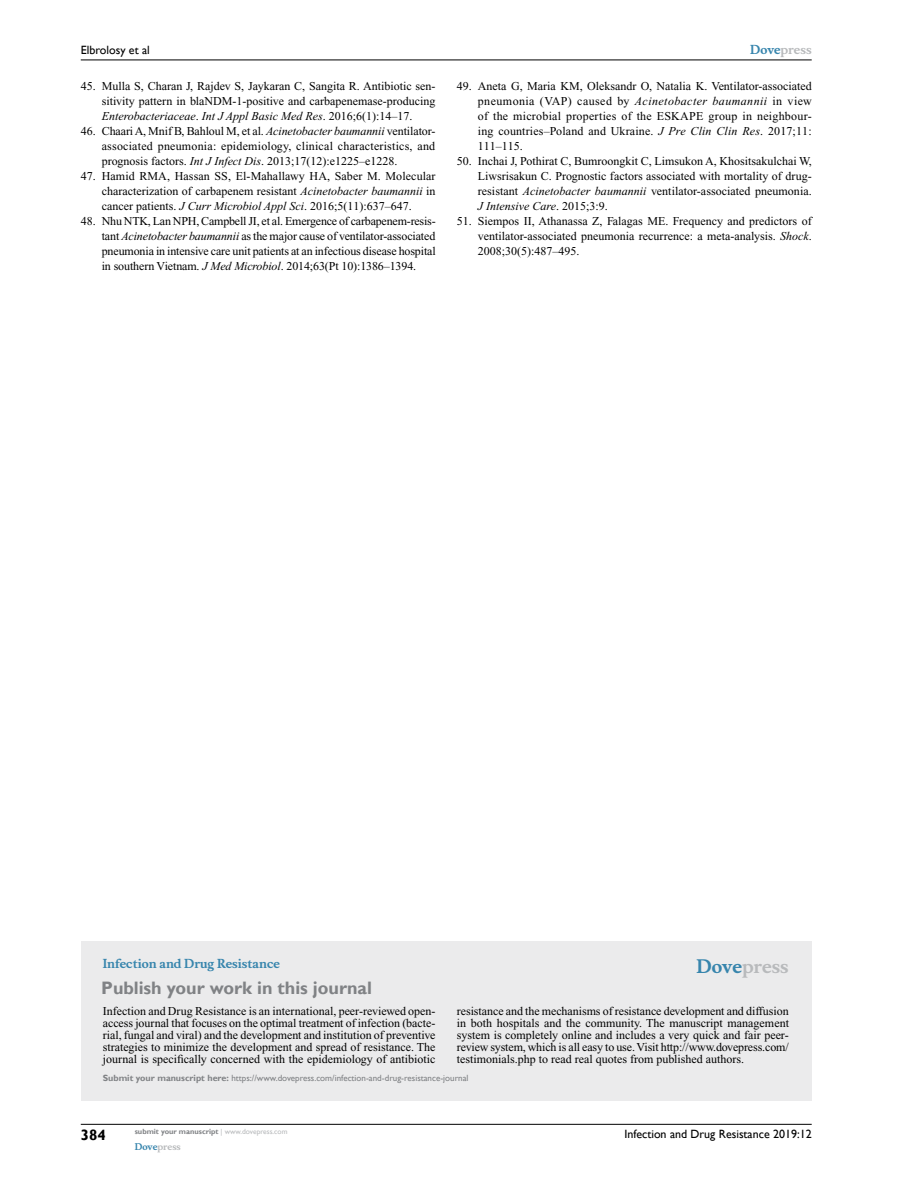
<style>
.page{position:relative;width:918px;height:1188px;background:#fff}
.page>*{position:absolute;margin:0;border:0;box-sizing:border-box;transform-origin:0 0}
.t1{font:700 18px "Gill Sans";color:#808285}
.t2{font:700 18px "Musee";color:#b8babc}
.t3{font:700 15px "Gill Sans";color:#000}
.t4{font:12px/15px "Times New Roman";color:#000;text-align:justify}
.t5{font:12px "Gill Sans";color:#000}
.t6{font:700 12px "Musee";color:#3785ad}
.t7{font:700 12px "Musee";color:#b8babc}
.t8{font:9px "Gill Sans";color:#808285}
.t9{font:700 9px "Musee";color:#b8babc}
.t10{font:700 7.5px "Gill Sans";color:#808285}
.s1{font-style:italic}
.s2{color:#3785ad}
.s3{font-weight:700}
.s4{font-weight:400;color:#b8babc}
</style>
<div class="page">
<div style="left:81px;top:941px;width:731px;height:160px;background:#ebebec"></div>
<hr style="left:81px;top:1124px;width:731px;height:1px;background:#000">
<hr style="left:81px;top:60px;width:731px;height:1px;background:#000">
<p class="t5" style="left:81px;top:43px;width:71px">Elbrolosy et al</p>
<p class="t4" style="left:102px;top:79px;width:335px;text-indent:-21px">45. Mulla S, Charan J, Rajdev S, Jaykaran C, Sangita R. Antibiotic sen&shy;sitivity pattern in blaNDM-1-positive and carbapenemase-producing <span class="s1">Enterobacteriaceae</span>. <span class="s1">Int J Appl Basic Med Res</span>. 2016;6(1):14–17.</p>
<p class="t4" style="left:102px;top:124px;width:335px;text-indent:-21px">46. Chaari A, Mnif B, Bahloul M, et al. <span class="s1">Acinetobacter baumannii</span> ventilator&shy;associated pneumonia: epidemiology, clinical characteristics, and prognosis factors. <span class="s1">Int J Infect Dis</span>. 2013;17(12):e1225–e1228.</p>
<p class="t4" style="left:102px;top:169px;width:335px;text-indent:-21px">47. Hamid RMA, Hassan SS, El-Mahallawy HA, Saber M. Molecular characterization of carbapenem resistant <span class="s1">Acinetobacter baumannii</span> in cancer patients. <span class="s1">J Curr Microbiol Appl Sci</span>. 2016;5(11):637–647.</p>
<p class="t4" style="left:102px;top:214px;width:336px;text-indent:-21px">48. Nhu NTK, Lan NPH, Campbell JI, et al. Emergence of carbapenem-resis&shy;tant <span class="s1">Acinetobacter baumannii</span> as the major cause of ventilator-associated pneumonia in intensive care unit patients at an infectious disease hospital in southern Vietnam. <span class="s1">J Med Microbiol</span>. 2014;63(Pt 10):1386–1394.</p>
<p class="t7" style="left:750px;top:43px;width:63px"><span class="s2">Dove</span>press</p>
<p class="t4" style="left:478px;top:79px;width:336px;text-indent:-21px">49. Aneta G, Maria KM, Oleksandr O, Natalia K. Ventilator-associated pneumonia (VAP) caused by <span class="s1">Acinetobacter baumannii</span> in view of the microbial properties of the ESKAPE group in neighbour&shy;ing countries–Poland and Ukraine. <span class="s1">J Pre Clin Clin Res</span>. 2017;11:<br>111–115.</p>
<p class="t4" style="left:478px;top:154px;width:335px;text-indent:-21px">50. Inchai J, Pothirat C, Bumroongkit C, Limsukon A, Khositsakulchai W, Liwsrisakun C. Prognostic factors associated with mortality of drug&shy;resistant <span class="s1">Acinetobacter baumannii</span> ventilator-associated pneumonia.<br><span class="s1">J Intensive Care</span>. 2015;3:9.</p>
<p class="t4" style="left:478px;top:214px;width:335px;text-indent:-21px">51. Siempos II, Athanassa Z, Falagas ME. Frequency and predictors of ventilator-associated pneumonia recurrence: a meta-analysis. <span class="s1">Shock</span>.<br>2008;30(5):487–495.</p>
<p class="t6" style="left:103px;top:956px;width:179px">Infection and Drug Resistance</p>
<h1 class="t1" style="left:101px;top:977px;width:272px">Publish your work in this journal</h1>
<h1 class="t2" style="left:697px;top:955px;width:94px"><span class="s2">Dove</span>press</h1>
<p class="t4" style="left:103px;top:1005px;width:334px;line-height:12px">Infection and Drug Resistance is an international, peer-reviewed open&shy;access journal that focuses on the optimal treatment of infection (bacte&shy;rial, fungal and viral) and the development and institution of preventive strategies to minimize the development and spread of resistance. The journal is specifically concerned with the epidemiology of antibiotic</p>
<p class="t4" style="left:457px;top:1005px;width:334px;line-height:12px">resistance and the mechanisms of resistance development and diffusion in both hospitals and the community. The manuscript management system is completely online and includes a very quick and fair peer&shy;review system, which is all easy to use. Visit http://www.dovepress.com/ testimonials.php to read real quotes from published authors.</p>
<p class="t8" style="left:103px;top:1072px;width:367px"><span class="s3">Submit your manuscript here:</span> https://www.dovepress.com/infection-and-drug-resistance-journal</p>
<p class="t3" style="left:81px;top:1126px;width:26px">384</p>
<p class="t10" style="left:135px;top:1127px;width:154px">submit your manuscript <span class="s4">| www.dovepress.com</span></p>
<p class="t9" style="left:135px;top:1141px;width:48px"><span class="s2">Dove</span>press</p>
<p class="t5" style="left:625px;top:1127px;width:189px">Infection and Drug Resistance 2019:12</p>
</div>
